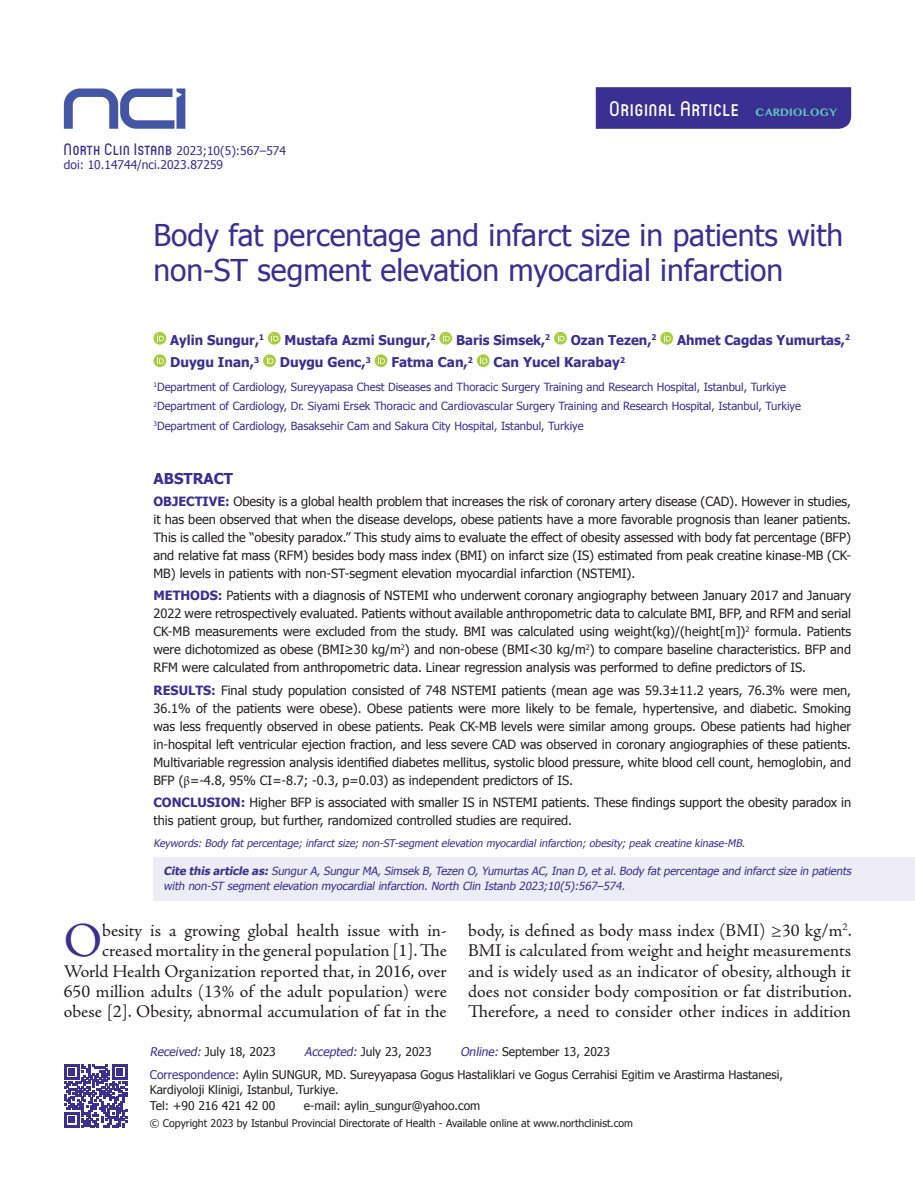
<style>
.page{position:relative;width:915px;height:1191px;background:#fff}
.page>*{position:absolute;margin:0;border:0;box-sizing:border-box;transform-origin:0 0}
._01__Yazı_Metni_NCI{font:48.9px "Adobe Jenson Pro";color:#3a3091}
._01__Yazi_Ana_Baslik{font:30px/34.5px "Tahoma";color:#3a3091}
.t1{font:500 21px "Circula";letter-spacing:.055em;color:#fff}
._01__Yazı_Metni_NCI-2{font:18px/20.2px "Adobe Jenson Pro";letter-spacing:-.005em;color:#231f20;text-align:right}
._05__Özet_Yazısı_NCI{font:700 15px "Tahoma";color:#3a3091}
._03__Yazar_İsimleri{font:700 13.5px "Tahoma";color:#3a3091}
._05__Özet_Yazısı_NCI-2{font:12.75px/18px "Tahoma";color:#231f20;text-align:justify}
.t2{font:12px/14.4px "Tahoma";color:#231f20}
.t3{font:12px "Tahoma";color:#3a3091}
._03__Yazar_İsimleri-2{font:11.25px "Tahoma";color:#3a3091}
._05__Özet_Yazısı_NCI-3{font:italic 11.25px/15px "Tahoma";letter-spacing:-.01em;color:#3a3091}
._05__Özet_Yazısı_NCI-4{font:italic 10.5px "Tahoma";letter-spacing:-.01em;color:#3a3091}
.t4{font:10.5px "Tahoma";color:#231f20}
.s1{font-family:"Circula";font-weight:500;font-size:16.5px}
.s2{font-family:"Tamil MN";font-weight:700;font-size:11.25px;color:#61c5c0}
.s3{font-weight:700;color:#3a3091}
.s4{font-family:"Minion Pro"}
.s5{font-weight:700}
.s6{font-style:italic;color:#3a3091}
.s7{color:#3a3091}
</style>
<div class="page">
<svg style="left:153px;top:332px;width:13px;height:12px"></svg>
<svg style="left:157px;top:334px;width:7px;height:7px"></svg>
<svg style="left:268px;top:332px;width:13px;height:12px"></svg>
<svg style="left:271px;top:334px;width:7px;height:7px"></svg>
<svg style="left:439px;top:332px;width:13px;height:12px"></svg>
<svg style="left:442px;top:334px;width:7px;height:7px"></svg>
<svg style="left:554px;top:332px;width:12px;height:12px"></svg>
<svg style="left:557px;top:334px;width:7px;height:7px"></svg>
<svg style="left:660px;top:332px;width:13px;height:12px"></svg>
<svg style="left:663px;top:334px;width:7px;height:7px"></svg>
<svg style="left:153px;top:354px;width:13px;height:13px"></svg>
<svg style="left:157px;top:357px;width:7px;height:7px"></svg>
<svg style="left:263px;top:354px;width:13px;height:13px"></svg>
<svg style="left:266px;top:357px;width:7px;height:7px"></svg>
<svg style="left:374px;top:354px;width:13px;height:13px"></svg>
<svg style="left:378px;top:357px;width:7px;height:7px"></svg>
<svg style="left:476px;top:354px;width:13px;height:13px"></svg>
<svg style="left:480px;top:357px;width:7px;height:7px"></svg>
<svg style="left:64px;top:88px;width:121px;height:41px"></svg>
<div style="left:595px;top:87px;width:255px;height:42px;background:#3a3091"></div>
<svg style="left:64px;top:1064px;width:63px;height:63px"></svg>
<div style="left:153px;top:857px;width:761px;height:43px;background:#eeedf5"></div>
<p class="t3" style="left:64px;top:143px;width:224px"><span class="s1">North Clin Istanb</span> 2023;10(5):567–574</p>
<p class="t3" style="left:64px;top:157px;width:161px">doi: 10.14744/nci.2023.87259</p>
<p class="t1" style="left:609px;top:96px;width:229px">Orıgınal Article <span class="s2">CARDIOLOGY</span></p>
<p class="_01__Yazi_Ana_Baslik" style="left:153px;top:217px;width:691px">Body fat percentage and infarct size in patients with non-ST segment elevation myocardial infarction</p>
<p class="_03__Yazar_İsimleri" style="left:170px;top:330px;width:95px">Aylin Sungur,<sup>1</sup></p>
<p class="_03__Yazar_İsimleri" style="left:284px;top:330px;width:152px">Mustafa Azmi Sungur,<sup>2</sup></p>
<p class="_03__Yazar_İsimleri" style="left:456px;top:330px;width:96px">Baris Simsek,<sup>2</sup></p>
<p class="_03__Yazar_İsimleri" style="left:570px;top:330px;width:87px">Ozan Tezen,<sup>2</sup></p>
<p class="_03__Yazar_İsimleri" style="left:676px;top:330px;width:174px">Ahmet Cagdas Yumurtas,<sup>2</sup></p>
<p class="_03__Yazar_İsimleri" style="left:170px;top:353px;width:90px">Duygu Inan,<sup>3</sup></p>
<p class="_03__Yazar_İsimleri" style="left:280px;top:353px;width:92px">Duygu Genc,<sup>3</sup></p>
<p class="_03__Yazar_İsimleri" style="left:391px;top:353px;width:83px">Fatma Can,<sup>2</sup></p>
<p class="_03__Yazar_İsimleri" style="left:493px;top:353px;width:133px">Can Yucel Karabay<sup>2</sup></p>
<p class="_03__Yazar_İsimleri-2" style="left:153px;top:379px;width:634px"><sup>1</sup>Department of Cardiology, Sureyyapasa Chest Diseases and Thoracic Surgery Training and Research Hospital, Istanbul, Turkiye</p>
<p class="_03__Yazar_İsimleri-2" style="left:153px;top:399px;width:648px"><sup>2</sup>Department of Cardiology, Dr. Siyami Ersek Thoracic and Cardiovascular Surgery Training and Research Hospital, Istanbul, Turkiye</p>
<p class="_03__Yazar_İsimleri-2" style="left:153px;top:418px;width:431px"><sup>3</sup>Department of Cardiology, Basaksehir Cam and Sakura City Hospital, Istanbul, Turkiye</p>
<p class="_05__Özet_Yazısı_NCI" style="left:153px;top:468px;width:81px">ABSTRACT</p>
<p class="_05__Özet_Yazısı_NCI-2" style="left:153px;top:492px;width:699px"><span class="s3">OBJECTIVE:</span> Obesity is a global health problem that increases the risk of coronary artery disease (CAD). However in studies, it has been observed that when the disease develops, obese patients have a more favorable prognosis than leaner patients.<br>This is called the “obesity paradox.” This study aims to evaluate the effect of obesity assessed with body fat percentage (BFP) and relative fat mass (RFM) besides body mass index (BMI) on infarct size (IS) estimated from peak creatine kinase-MB (CK-MB) levels in patients with non-ST-segment elevation myocardial infarction (NSTEMI).</p>
<p class="_05__Özet_Yazısı_NCI-2" style="left:153px;top:586px;width:699px"><span class="s3">METHODS:</span> Patients with a diagnosis of NSTEMI who underwent coronary angiography between January 2017 and January 2022 were retrospectively evaluated. Patients without available anthropometric data to calculate BMI, BFP, and RFM and serial CK-MB measurements were excluded from the study. BMI was calculated using weight(kg)/(height[m])<sup>2</sup> formula. Patients were dichotomized as obese (BMI≥30 kg/m<sup>2</sup>) and non-obese (BMI&lt;30 kg/m<sup>2</sup>) to compare baseline characteristics. BFP and RFM were calculated from anthropometric data. Linear regression analysis was performed to define predictors of IS.</p>
<p class="_05__Özet_Yazısı_NCI-2" style="left:153px;top:680px;width:699px"><span class="s3">RESULTS:</span> Final study population consisted of 748 NSTEMI patients (mean age was 59.3±11.2 years, 76.3% were men, 36.1% of the patients were obese). Obese patients were more likely to be female, hypertensive, and diabetic. Smoking was less frequently observed in obese patients. Peak CK-MB levels were similar among groups. Obese patients had higher in-hospital left ventricular ejection fraction, and less severe CAD was observed in coronary angiographies of these patients.<br>Multivariable regression analysis identified diabetes mellitus, systolic blood pressure, white blood cell count, hemoglobin, and BFP (<span class="s4">β</span>=-4.8, 95% CI=-8.7; -0.3, p=0.03) as independent predictors of IS.</p>
<p class="_05__Özet_Yazısı_NCI-2" style="left:153px;top:793px;width:699px"><span class="s3">CONCLUSION:</span> Higher BFP is associated with smaller IS in NSTEMI patients. These findings support the obesity paradox in this patient group, but further, randomized controlled studies are required.</p>
<p class="_05__Özet_Yazısı_NCI-4" style="left:153px;top:836px;width:595px">Keywords: Body fat percentage; infarct size; non-ST-segment elevation myocardial infarction; obesity; peak creatine kinase-MB.</p>
<p class="_05__Özet_Yazısı_NCI-3" style="left:163px;top:863px;width:691px"><span class="s5">Cite this article as:</span>Sungur A, Sungur MA, Simsek B, Tezen O, Yumurtas AC, Inan D, et al. Body fat percentage and infarct size in patients with non-ST segment elevation myocardial infarction. North Clin Istanb 2023;10(5):567–574.</p>
<p class="_01__Yazı_Metni_NCI-2" style="left:64px;top:920px;width:384px">besity is a growing global health issue with in&shy;creased mortality in the general population [1]. The World Health Organization reported that, in 2016, over 650 million adults (13% of the adult population) were obese [2]. Obesity, abnormal accumulation of fat in the</p>
<p class="_01__Yazı_Metni_NCI-2" style="left:468px;top:920px;width:385px;text-align:justify">body, is defined as body mass index (BMI) ≥30 kg/m<sup>2</sup>.<br>BMI is calculated from weight and height measurements and is widely used as an indicator of obesity, although it does not consider body composition or fat distribution.<br>Therefore, a need to consider other indices in addition</p>
<p class="_01__Yazı_Metni_NCI" style="left:64px;top:913px;width:40px">O</p>
<p class="t2" style="left:150px;top:1044px;width:127px"><span class="s6">Received:</span> July 18, 2023</p>
<p class="t2" style="left:304px;top:1044px;width:129px"><span class="s6">Accepted:</span> July 23, 2023</p>
<p class="t2" style="left:460px;top:1044px;width:151px"><span class="s6">Online:</span> September 13, 2023</p>
<p class="t2" style="left:150px;top:1067px;width:634px"><span class="s7">Correspondence:</span> Aylin SUNGUR, MD. Sureyyapasa Gogus Hastaliklari ve Gogus Cerrahisi Egitim ve Arastirma Hastanesi,<br>Kardiyoloji Klinigi, Istanbul, Turkiye.</p>
<p class="t2" style="left:150px;top:1098px;width:127px">Tel: +90 216 421 42 00</p>
<p class="t2" style="left:304px;top:1098px;width:178px">e-mail: aylin_sungur@yahoo.com</p>
<p class="t4" style="left:150px;top:1116px;width:484px">© Copyright 2023 by Istanbul Provincial Directorate of Health - Available online at www.northclinist.com</p>
</div>
